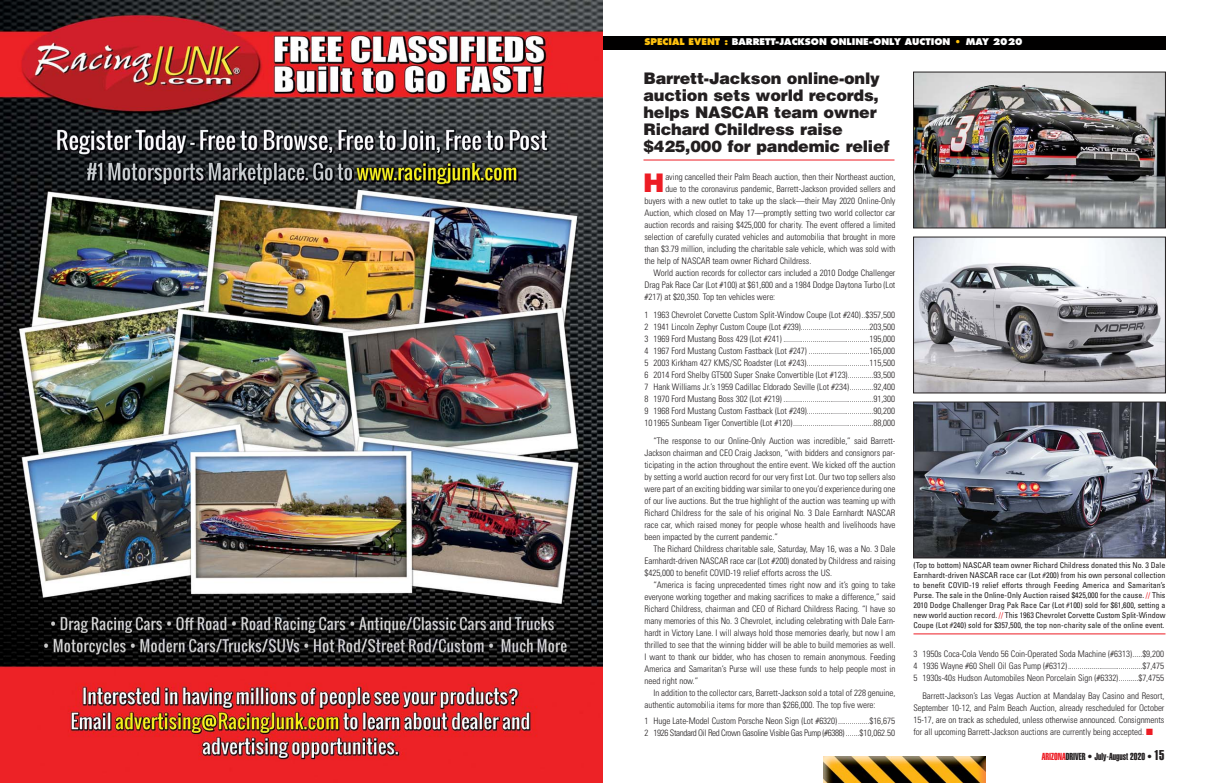
<style>
.page{position:relative;width:1206px;height:783px;background:#fff}
.page>*{position:absolute;margin:0;border:0;box-sizing:border-box;transform-origin:0 0}
.t1{font:900 25.7px "Helvetica";color:#ed1c24}
.t2{font:900 16px/17px "Helvetica";letter-spacing:-.015em;color:#231f20}
.t3{font:10px "Helvetica Extra Compressed";color:#231f20}
.t4{font:300 condensed 9px/12px "Univers";letter-spacing:-.005em;color:#231f20;text-align:justify}
.t5{font:800 9px "Futura";color:#fff}
.t6{font:condensed 8px/10px "Univers";color:#231f20;text-align:justify}
.s1{color:#ffc20e}
.s2{color:#ed1c24}
.s3{font-size:14px}
</style>
<div class="page">
<img style="left:915px;top:74px;width:248px;height:152px">
<div style="left:913px;top:72px;width:252px;height:156px;border:1px solid #231f20"></div>
<img style="left:915px;top:239px;width:248px;height:152px">
<img style="left:915px;top:404px;width:248px;height:152px">
<div style="left:913px;top:402px;width:252px;height:156px;border:1px solid #231f20"></div>
<img style="left:824px;top:756px;width:162px;height:27px">
<div style="left:603px;top:36px;width:563px;height:14px;background:#010000"></div>
<img style="left:0;top:0;width:603px;height:783px">
<hr style="left:914px;top:633px;width:251px;height:1px;background:#ed1c24">
<hr style="left:644px;top:160px;width:251px;height:1px;background:#ed1c24">
<p class="t5" style="left:644px;top:38px;width:380px"><span class="s1">SPECIAL EVENT :</span> BARRETT-JACKSON ONLINE-ONLY AUCTION <span class="s1">•</span> MAY 2020</p>
<h2 class="t2" style="left:644px;top:71px;width:248px">Barrett-Jackson online-only auction sets world records, helps NASCAR team owner<br>Richard Childress raise $425,000 for pandemic relief</h2>
<h1 class="t1" style="left:643px;top:173px;width:23px">H</h1>
<p class="t4" style="left:665px;top:172px;width:232px">aving cancelled their Palm Beach auction, then their Northeast auction,</p>
<p class="t4" style="left:665px;top:184px;width:232px">due to the coronavirus pandemic, Barrett-Jackson provided sellers and</p>
<p class="t4" style="left:644px;top:196px;width:252px">buyers with a new outlet to take up the slack—their May 2020 Online-Only</p>
<p class="t4" style="left:644px;top:208px;width:252px">Auction, which closed on May 17—promptly setting two world collector car</p>
<p class="t4" style="left:644px;top:220px;width:252px">auction records and raising $425,000 for charity. The event offered a limited</p>
<p class="t4" style="left:644px;top:232px;width:252px">selection of carefully curated vehicles and automobilia that brought in more</p>
<p class="t4" style="left:644px;top:244px;width:252px">than $3.79 million, including the charitable sale vehicle, which was sold with</p>
<p class="t4" style="left:644px;top:256px;width:168px">the help of NASCAR team owner Richard Childress.</p>
<p class="t4" style="left:653px;top:268px;width:243px">World auction records for collector cars included a 2010 Dodge Challenger</p>
<p class="t4" style="left:644px;top:280px;width:252px">Drag Pak Race Car (Lot #100) at $61,600 and a 1984 Dodge Daytona Turbo (Lot</p>
<p class="t4" style="left:644px;top:292px;width:132px">#217) at $20,350. Top ten vehicles were:</p>
<p class="t4" style="left:644px;top:310px;width:252px">1 1963 Chevrolet Corvette Custom Split-Window Coupe (Lot #240)..$357,500<br>2 1941 Lincoln Zephyr Custom Coupe (Lot #239)...................................203,500<br>3 1969 Ford Mustang Boss 429 (Lot #241) ............................................195,000<br>4 1967 Ford Mustang Custom Fastback (Lot #247) ...............................165,000<br>5 2003 Kirkham 427 KMS/SC Roadster (Lot #243)................................115,500<br>6 2014 Ford Shelby GT500 Super Snake Convertible (Lot #123).............93,500<br>7 Hank Williams Jr.’s 1959 Cadillac Eldorado Seville (Lot #234)............92,400<br>8 1970 Ford Mustang Boss 302 (Lot #219) ..............................................91,300<br>9 1968 Ford Mustang Custom Fastback (Lot #249)..................................90,200<br>10 1965 Sunbeam Tiger Convertible (Lot #120).........................................88,000</p>
<p class="t4" style="left:644px;top:436px;width:252px;text-indent:9px">“The response to our Online-Only Auction was incredible,” said Barrett-Jackson chairman and CEO Craig Jackson, “with bidders and consignors par&shy;ticipating in the action throughout the entire event. We kicked off the auction by setting a world auction record for our very first Lot. Our two top sellers also were part of an exciting bidding war similar to one you’d experience during one of our live auctions. But the true highlight of the auction was teaming up with Richard Childress for the sale of his original No. 3 Dale Earnhardt NASCAR race car, which raised money for people whose health and livelihoods have been impacted by the current pandemic.”</p>
<p class="t4" style="left:644px;top:544px;width:252px;text-indent:9px">The Richard Childress charitable sale, Saturday, May 16, was a No. 3 Dale Earnhardt-driven NASCAR race car (Lot #200) donated by Childress and raising $425,000 to benefit COVID-19 relief efforts across the US.</p>
<p class="t4" style="left:644px;top:580px;width:253px;text-indent:9px">“America is facing unprecedented times right now and it’s going to take everyone working together and making sacrifices to make a difference,” said Richard Childress, chairman and CEO of Richard Childress Racing. “I have so many memories of this No. 3 Chevrolet, including celebrating with Dale Earn - hardt in Victory Lane. I will always hold those memories dearly, but now I am thrilled to see that the winning bidder will be able to build memories as well.<br>I want to thank our bidder, who has chosen to remain anonymous. Feeding America and Samaritan’s Purse will use these funds to help people most in need right now.”</p>
<p class="t4" style="left:644px;top:688px;width:252px;text-indent:9px">In addition to the collector cars, Barrett-Jackson sold a total of 228 genuine, authentic automobilia items for more than $266,000. The top five were:</p>
<p class="t4" style="left:644px;top:716px;width:252px">1 Huge Late-Model Custom Porsche Neon Sign (Lot #6320)................$16,675<br>2 1926 Standard Oil Red Crown Gasoline Visible Gas Pump (#6388) .......$10,062.50</p>
<p class="t6" style="left:913px;top:561px;width:254px">(Top to bottom) NASCAR team owner Richard Childress donated this No. 3 Dale Earnhardt-driven NASCAR race car (Lot #200) from his own personal collection to benefit COVID-19 relief efforts through Feeding America and Samaritan’s Purse. The sale in the Online-Only Auction raised $425,000 for the cause. <span class="s2">//</span> This 2010 Dodge Challenger Drag Pak Race Car (Lot #100) sold for $61,600, setting a new world auction record. <span class="s2">//</span> This 1963 Chevrolet Corvette Custom Split-Window Coupe (Lot #240) sold for $357,500, the top non-charity sale of the online event.</p>
<p class="t4" style="left:913px;top:649px;width:252px">3 1950s Coca-Cola Vendo 56 Coin-Operated Soda Machine (#6313).....$9,200<br>4 1936 Wayne #60 Shell Oil Gas Pump (#6312) ......................................$7,475<br>5 1930s-40s Hudson Automobiles Neon Porcelain Sign (#6332)..........$7,4755</p>
<p class="t4" style="left:913px;top:691px;width:252px;text-indent:9px">Barrett-Jackson’s Las Vegas Auction at Mandalay Bay Casino and Resort, September 10-12, and Palm Beach Auction, already rescheduled for October 15-17, are on track as scheduled, unless otherwise announced. Consignments for all upcoming Barrett-Jackson auctions are currently being accepted. <span class="s2">■</span></p>
<p class="t3" style="left:1042px;top:753px;width:124px"><span class="s2">ARIZONA</span>DRIVER • July-August 2020 • <span class="s3">15</span></p>
</div>
